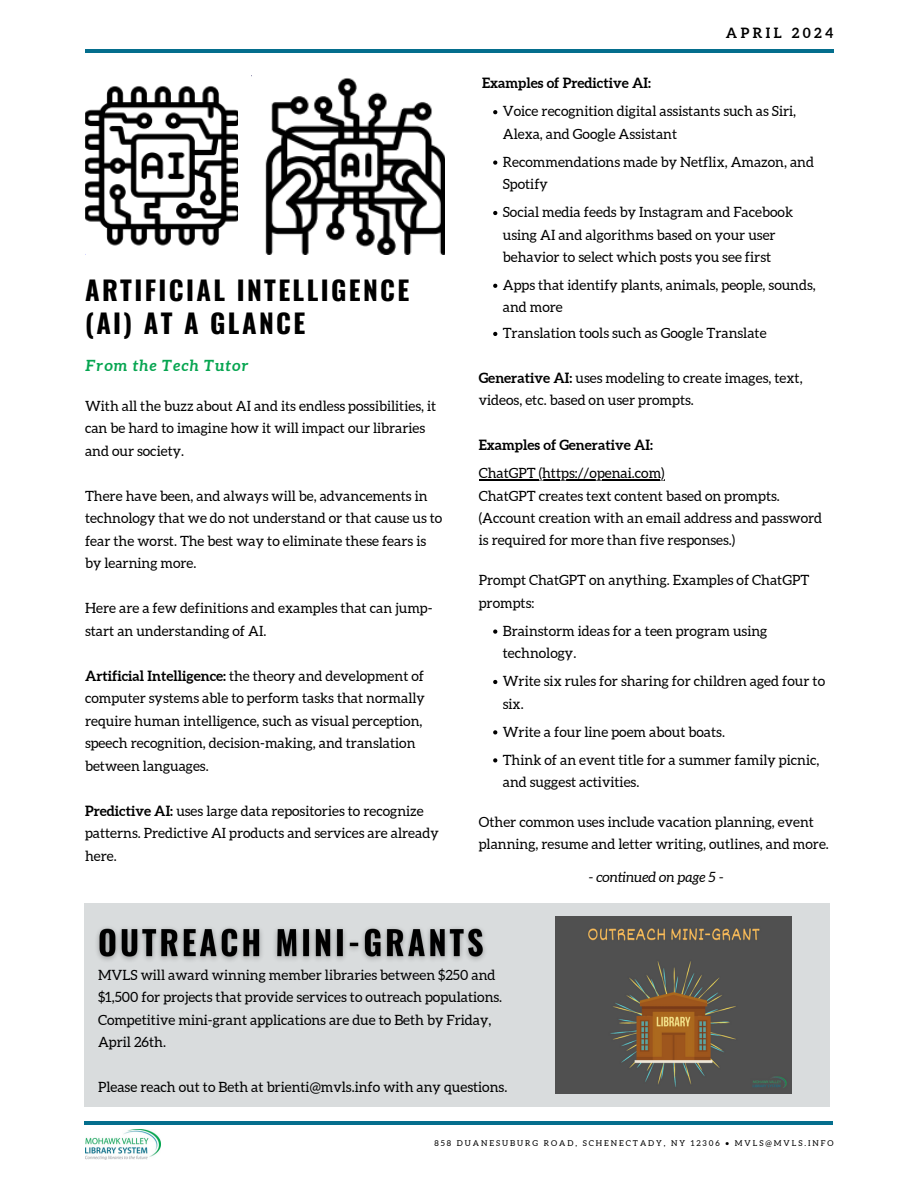
<style>
.page{position:relative;width:918px;height:1188px;background:#fff}
.page>*{position:absolute;margin:0;border:0;box-sizing:border-box;transform-origin:0 0}
.t1{font:700 26.4px/32.7px "Oswald";letter-spacing:.09em;color:#000}
.t2{font:italic 700 15.45px "Aleo";letter-spacing:.06em;color:#06a550}
.t3{font:14.1px/22.5px "Aleo";color:#000}
.t4{font:700 14.1px "Aleo";color:#000}
.t5{font:italic 14.1px "Aleo";color:#000}
.t6{font:700 14.1px "Aleo";letter-spacing:.24em;color:#000}
.t7{font:8.1px "Aleo";letter-spacing:.24em;color:#000}
.s1{font-weight:700}
</style>
<div class="page">
<hr style="left:85px;top:49px;width:748px;height:3px;background:#046e8d">
<hr style="left:84px;top:1121px;width:748px;height:4px;background:#046e8d">
<img style="left:85px;top:1129px;width:75px;height:31px">
<img style="left:85px;top:86px;width:153px;height:160px">
<img style="left:251px;top:75px;width:193px;height:179px">
<div style="left:84px;top:903px;width:746px;height:204px;background:#d9dcdd"></div>
<img style="left:555px;top:916px;width:236px;height:178px">
<svg style="left:493px;top:110px;width:4px;height:4px"></svg>
<svg style="left:493px;top:161px;width:4px;height:4px"></svg>
<svg style="left:493px;top:211px;width:4px;height:4px"></svg>
<svg style="left:493px;top:284px;width:4px;height:4px"></svg>
<svg style="left:493px;top:332px;width:4px;height:4px"></svg>
<hr style="left:479px;top:479px;width:186px;height:1px;background:#000">
<svg style="left:493px;top:629px;width:4px;height:5px"></svg>
<svg style="left:493px;top:680px;width:4px;height:4px"></svg>
<svg style="left:493px;top:730px;width:4px;height:4px"></svg>
<svg style="left:493px;top:758px;width:4px;height:4px"></svg>
<img style="left:97px;top:928px;width:388px;height:33px">
<h1 class="t1" style="left:85px;top:273px;width:326px">ARTIFICIAL INTELLIGENCE (AI) AT A GLANCE</h1>
<p class="t2" style="left:85px;top:356px;width:165px">From the Tech Tutor</p>
<p class="t3" style="left:85px;top:394px;width:353px">With all the buzz about AI and its endless possibilities, it can be hard to imagine how it will impact our libraries and our society.</p>
<p class="t3" style="left:85px;top:484px;width:359px">There have been, and always will be, advancements in technology that we do not understand or that cause us to fear the worst. The best way to eliminate these fears is by learning more.</p>
<p class="t3" style="left:85px;top:597px;width:349px">Here are a few definitions and examples that can jump&shy;start an understanding of AI.</p>
<p class="t3" style="left:85px;top:664px;width:341px"><span class="s1">Artificial Intelligence:</span> the theory and development of computer systems able to perform tasks that normally require human intelligence, such as visual perception, speech recognition, decision-making, and translation between languages.</p>
<p class="t3" style="left:85px;top:799px;width:355px"><span class="s1">Predictive AI:</span> uses large data repositories to recognize patterns. Predictive AI products and services are already here.</p>
<p class="t6" style="left:726px;top:24px;width:109px">APRIL 2024</p>
<p class="t4" style="left:482px;top:75px;width:170px">Examples of Predictive AI:</p>
<p class="t3" style="left:503px;top:100px;width:295px">Voice recognition digital assistants such as Siri,<br>Alexa, and Google Assistant</p>
<p class="t3" style="left:503px;top:151px;width:313px">Recommendations made by Netflix, Amazon, and<br>Spotify</p>
<p class="t3" style="left:503px;top:201px;width:292px">Social media feeds by Instagram and Facebook using AI and algorithms based on your user behavior to select which posts you see first</p>
<p class="t3" style="left:503px;top:274px;width:314px">Apps that identify plants, animals, people, sounds, and more</p>
<p class="t3" style="left:503px;top:322px;width:265px">Translation tools such as Google Translate</p>
<p class="t3" style="left:479px;top:367px;width:325px"><span class="s1">Generative AI:</span> uses modeling to create images, text, videos, etc. based on user prompts.</p>
<p class="t4" style="left:479px;top:437px;width:176px">Examples of Generative AI:</p>
<p class="t3" style="left:479px;top:462px;width:345px">ChatGPT (https://openai.com)<br>ChatGPT creates text content based on prompts. (Account creation with an email address and password is required for more than five responses.)</p>
<p class="t3" style="left:479px;top:569px;width:332px">Prompt ChatGPT on anything. Examples of ChatGPT prompts:</p>
<p class="t3" style="left:503px;top:620px;width:266px">Brainstorm ideas for a teen program using technology.</p>
<p class="t3" style="left:503px;top:670px;width:324px">Write six rules for sharing for children aged four to six.</p>
<p class="t3" style="left:503px;top:718px;width:318px;line-height:28px">Write a four line poem about boats.<br>Think of an event title for a summer family picnic,</p>
<p class="t3" style="left:503px;top:771px;width:138px">and suggest activities.</p>
<p class="t3" style="left:479px;top:811px;width:352px">Other common uses include vacation planning, event planning, resume and letter writing, outlines, and more.</p>
<p class="t5" style="left:588px;top:869px;width:137px">- continued on page 5 -</p>
<p class="t3" style="left:98px;top:963px;width:406px">MVLS will award winning member libraries between $250 and $1,500 for projects that provide services to outreach populations.<br>Competitive mini-grant applications are due to Beth by Friday, April 26th.</p>
<p class="t3" style="left:98px;top:1076px;width:411px">Please reach out to Beth at brienti@mvls.info with any questions.</p>
<p class="t7" style="left:435px;top:1139px;width:400px">858 DUANESUBURG ROAD, SCHENECTADY, NY 12306 • MVLS@MVLS.INFO</p>
</div>
